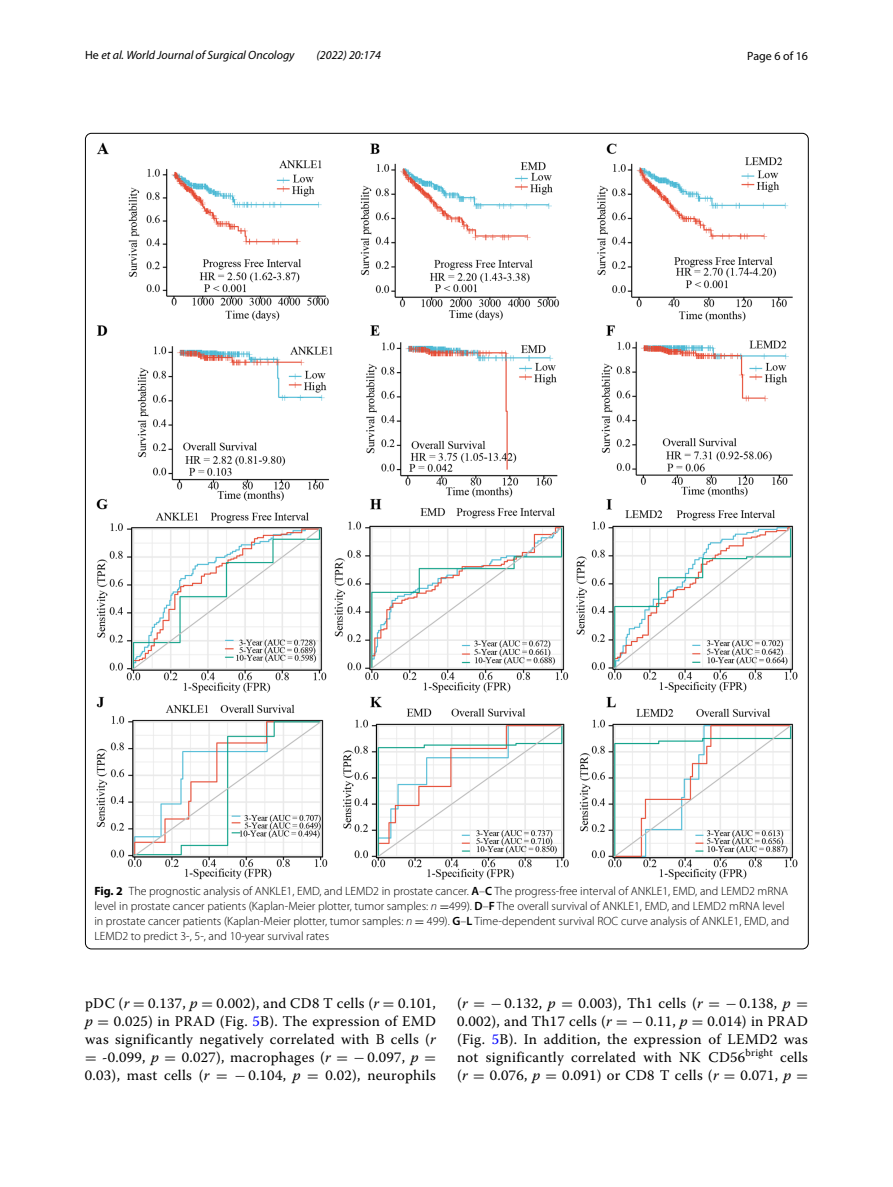
<style>
.page{position:relative;width:893px;height:1187px;background:#fff}
.page>*{position:absolute;margin:0;border:0;box-sizing:border-box;transform-origin:0 0}
.t1{font:14.7px/18px "Warnock Pro";letter-spacing:.02em;color:#000;text-align:justify}
.t2{font:300 12px/15px "Myriad Pro";color:#000}
.t3{font:italic 12px "Myriad Pro";color:#000}
.t4{font:12px "Myriad Pro";color:#000}
.s1{font-style:normal}
.s2{font-weight:700}
.s3{font-weight:600}
.s4{font-style:italic}
.s5{font-family:"MTSY";font-weight:400}
.s6{font-family:"MTSY"}
.s7{color:#00f}
</style>
<div class="page">
<img style="left:97px;top:142px;width:700px;height:737px">
<p class="t3" style="left:85px;top:48px;width:211px"><span class="s1">He</span> et al. World Journal of Surgical Oncology</p>
<p class="t3" style="left:316px;top:48px;width:66px">(2022) 20:174</p>
<p class="t4" style="left:747px;top:48px;width:62px">Page 6 of 16</p>
<p class="t2" style="left:94px;top:883px;width:697px"><span class="s2">Fig. 2</span> The prognostic analysis of ANKLE1, EMD, and LEMD2 in prostate cancer. <span class="s3">A</span>–<span class="s3">C</span> The progress-free interval of ANKLE1, EMD, and LEMD2 mRNA level in prostate cancer patients (Kaplan-Meier plotter, tumor samples: <span class="s4">n</span> <span class="s5">=</span>499). <span class="s3">D</span>–<span class="s3">F</span> The overall survival of ANKLE1, EMD, and LEMD2 mRNA level in prostate cancer patients (Kaplan-Meier plotter, tumor samples: <span class="s4">n</span> <span class="s5">=</span> 499). <span class="s3">G</span>–<span class="s3">L</span> Time-dependent survival ROC curve analysis of ANKLE1, EMD, and LEMD2 to predict 3-, 5-, and 10-year survival rates</p>
<p class="t1" style="left:85px;top:993px;width:352px">pDC (<span class="s4">r</span> <span class="s6">=</span> 0.137, <span class="s4">p</span> <span class="s6">=</span> 0.002), and CD8 T cells (<span class="s4">r</span> <span class="s6">=</span> 0.101, <span class="s4">p</span> <span class="s6">=</span> 0.025) in PRAD (Fig. <span class="s7">5</span>B). The expression of EMD was significantly negatively correlated with B cells (<span class="s4">r </span><span class="s6">=</span> -0.099, <span class="s4">p</span> <span class="s6">=</span> 0.027), macrophages (<span class="s4">r</span> <span class="s6">= −</span> 0.097, <span class="s4">p</span> <span class="s6">= </span>0.03), mast cells (<span class="s4">r</span> <span class="s6">= −</span> 0.104, <span class="s4">p</span> <span class="s6">=</span> 0.02), neurophils</p>
<p class="t1" style="left:457px;top:993px;width:352px">(<span class="s4">r</span> <span class="s6">= −</span> 0.132, <span class="s4">p</span> <span class="s6">=</span> 0.003), Th1 cells (<span class="s4">r</span> <span class="s6">= −</span> 0.138, <span class="s4">p</span> <span class="s6">= </span>0.002), and Th17 cells (<span class="s4">r</span> <span class="s6">= −</span> 0.11, <span class="s4">p</span> <span class="s6">=</span> 0.014) in PRAD (Fig. <span class="s7">5</span>B). In addition, the expression of LEMD2 was not significantly correlated with NK CD56<sup>bright</sup> cells (<span class="s4">r</span> <span class="s6">=</span> 0.076, <span class="s4">p</span> <span class="s6">=</span> 0.091) or CD8 T cells (<span class="s4">r</span> <span class="s6">=</span> 0.071, <span class="s4">p</span> <span class="s6">=</span></p>
</div>
